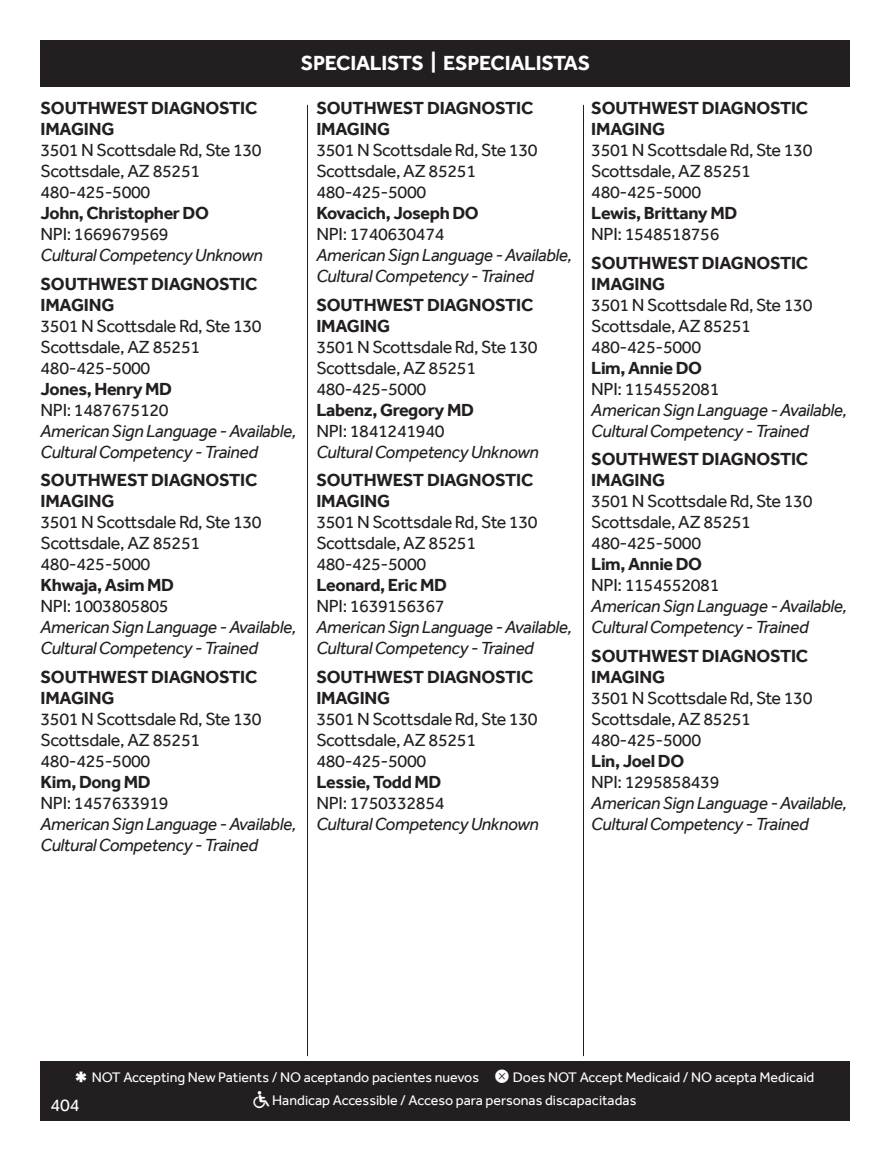
<style>
.page{position:relative;width:891px;height:1161px;background:#fff}
.page>*{position:absolute;margin:0;border:0;box-sizing:border-box;transform-origin:0 0}
.t1{font:700 21px "Effra";letter-spacing:-.01em;color:#fff}
.t2{font:18px/21px "Effra";letter-spacing:-.02em;color:#231f20}
.t3{font:italic 18px "Effra";letter-spacing:-.02em;color:#231f20}
.t4{font:700 18px/21px "Effra";letter-spacing:-.01em;color:#231f20}
.t5{font:18px "Effra";color:#fff}
.t6{font:14.25px/22.5px "Effra";color:#fff}
.s1{font-weight:700;font-size:27px}
</style>
<div class="page">
<div style="left:40px;top:40px;width:810px;height:47px;background:#231f20"></div>
<div style="left:40px;top:1061px;width:810px;height:59px;background:#231f20"></div>
<hr style="left:307px;top:105px;width:1px;height:951px;background:#231f20">
<hr style="left:583px;top:105px;width:1px;height:951px;background:#231f20">
<p class="t1" style="left:301px;top:51px;width:291px">SPECIALISTS | ESPECIALISTAS</p>
<h6 class="t4" style="left:40px;top:97px;width:218px">SOUTHWEST DIAGNOSTIC<br>IMAGING</h6>
<p class="t2" style="left:40px;top:139px;width:223px">3501 N Scottsdale Rd, Ste 130<br>Scottsdale, AZ 85251</p>
<p class="t2" style="left:40px;top:181px;width:111px">480-425-5000</p>
<p class="t4" style="left:40px;top:202px;width:170px">John, Christopher DO</p>
<p class="t2" style="left:40px;top:223px;width:130px">NPI: 1669679569</p>
<p class="t3" style="left:40px;top:244px;width:224px">Cultural Competency Unknown</p>
<h6 class="t4" style="left:40px;top:273px;width:218px">SOUTHWEST DIAGNOSTIC<br>IMAGING</h6>
<p class="t2" style="left:40px;top:315px;width:223px">3501 N Scottsdale Rd, Ste 130<br>Scottsdale, AZ 85251</p>
<p class="t2" style="left:40px;top:357px;width:111px">480-425-5000</p>
<p class="t4" style="left:40px;top:378px;width:133px">Jones, Henry MD</p>
<p class="t2" style="left:40px;top:399px;width:130px">NPI: 1487675120</p>
<p class="t3" style="left:40px;top:420px;width:257px">American Sign Language - Available,</p>
<p class="t3" style="left:40px;top:441px;width:219px">Cultural Competency - Trained</p>
<h6 class="t4" style="left:40px;top:469px;width:218px">SOUTHWEST DIAGNOSTIC<br>IMAGING</h6>
<p class="t2" style="left:40px;top:511px;width:223px">3501 N Scottsdale Rd, Ste 130<br>Scottsdale, AZ 85251</p>
<p class="t2" style="left:40px;top:553px;width:111px">480-425-5000</p>
<p class="t4" style="left:40px;top:574px;width:135px">Khwaja, Asim MD</p>
<p class="t2" style="left:40px;top:595px;width:130px">NPI: 1003805805</p>
<p class="t3" style="left:40px;top:616px;width:257px">American Sign Language - Available,</p>
<p class="t3" style="left:40px;top:637px;width:219px">Cultural Competency - Trained</p>
<h6 class="t4" style="left:40px;top:666px;width:218px">SOUTHWEST DIAGNOSTIC<br>IMAGING</h6>
<p class="t2" style="left:40px;top:708px;width:223px">3501 N Scottsdale Rd, Ste 130<br>Scottsdale, AZ 85251</p>
<p class="t2" style="left:40px;top:750px;width:111px">480-425-5000</p>
<p class="t4" style="left:40px;top:771px;width:112px">Kim, Dong MD</p>
<p class="t2" style="left:40px;top:792px;width:130px">NPI: 1457633919</p>
<p class="t3" style="left:40px;top:813px;width:257px">American Sign Language - Available,</p>
<p class="t3" style="left:40px;top:834px;width:219px">Cultural Competency - Trained</p>
<h6 class="t4" style="left:316px;top:97px;width:218px">SOUTHWEST DIAGNOSTIC<br>IMAGING</h6>
<p class="t2" style="left:316px;top:139px;width:223px">3501 N Scottsdale Rd, Ste 130<br>Scottsdale, AZ 85251</p>
<p class="t2" style="left:316px;top:181px;width:111px">480-425-5000</p>
<p class="t4" style="left:316px;top:202px;width:164px">Kovacich, Joseph DO</p>
<p class="t2" style="left:316px;top:223px;width:130px">NPI: 1740630474</p>
<p class="t3" style="left:316px;top:244px;width:257px">American Sign Language - Available,</p>
<p class="t3" style="left:316px;top:265px;width:219px">Cultural Competency - Trained</p>
<h6 class="t4" style="left:316px;top:294px;width:218px">SOUTHWEST DIAGNOSTIC<br>IMAGING</h6>
<p class="t2" style="left:316px;top:336px;width:223px">3501 N Scottsdale Rd, Ste 130<br>Scottsdale, AZ 85251</p>
<p class="t2" style="left:316px;top:378px;width:111px">480-425-5000</p>
<p class="t4" style="left:316px;top:399px;width:159px">Labenz, Gregory MD</p>
<p class="t2" style="left:316px;top:420px;width:130px">NPI: 1841241940</p>
<p class="t3" style="left:316px;top:441px;width:224px">Cultural Competency Unknown</p>
<h6 class="t4" style="left:316px;top:469px;width:218px">SOUTHWEST DIAGNOSTIC<br>IMAGING</h6>
<p class="t2" style="left:316px;top:511px;width:223px">3501 N Scottsdale Rd, Ste 130<br>Scottsdale, AZ 85251</p>
<p class="t2" style="left:316px;top:553px;width:111px">480-425-5000</p>
<p class="t4" style="left:316px;top:574px;width:132px">Leonard, Eric MD</p>
<p class="t2" style="left:316px;top:595px;width:130px">NPI: 1639156367</p>
<p class="t3" style="left:316px;top:616px;width:257px">American Sign Language - Available,</p>
<p class="t3" style="left:316px;top:637px;width:219px">Cultural Competency - Trained</p>
<h6 class="t4" style="left:316px;top:666px;width:218px">SOUTHWEST DIAGNOSTIC<br>IMAGING</h6>
<p class="t2" style="left:316px;top:708px;width:223px">3501 N Scottsdale Rd, Ste 130<br>Scottsdale, AZ 85251</p>
<p class="t2" style="left:316px;top:750px;width:111px">480-425-5000</p>
<p class="t4" style="left:316px;top:771px;width:126px">Lessie, Todd MD</p>
<p class="t2" style="left:316px;top:792px;width:130px">NPI: 1750332854</p>
<p class="t3" style="left:316px;top:813px;width:224px">Cultural Competency Unknown</p>
<h6 class="t4" style="left:591px;top:97px;width:218px">SOUTHWEST DIAGNOSTIC<br>IMAGING</h6>
<p class="t2" style="left:591px;top:139px;width:223px">3501 N Scottsdale Rd, Ste 130<br>Scottsdale, AZ 85251</p>
<p class="t2" style="left:591px;top:181px;width:111px">480-425-5000</p>
<p class="t4" style="left:591px;top:202px;width:147px">Lewis, Brittany MD</p>
<p class="t2" style="left:591px;top:223px;width:130px">NPI: 1548518756</p>
<h6 class="t4" style="left:591px;top:252px;width:218px">SOUTHWEST DIAGNOSTIC<br>IMAGING</h6>
<p class="t2" style="left:591px;top:294px;width:223px">3501 N Scottsdale Rd, Ste 130<br>Scottsdale, AZ 85251</p>
<p class="t2" style="left:591px;top:336px;width:111px">480-425-5000</p>
<p class="t4" style="left:591px;top:357px;width:112px">Lim, Annie DO</p>
<p class="t2" style="left:591px;top:378px;width:130px">NPI: 1154552081</p>
<p class="t3" style="left:591px;top:399px;width:257px">American Sign Language - Available,</p>
<p class="t3" style="left:591px;top:420px;width:219px">Cultural Competency - Trained</p>
<h6 class="t4" style="left:591px;top:448px;width:218px">SOUTHWEST DIAGNOSTIC<br>IMAGING</h6>
<p class="t2" style="left:591px;top:490px;width:223px">3501 N Scottsdale Rd, Ste 130<br>Scottsdale, AZ 85251</p>
<p class="t2" style="left:591px;top:532px;width:111px">480-425-5000</p>
<p class="t4" style="left:591px;top:553px;width:112px">Lim, Annie DO</p>
<p class="t2" style="left:591px;top:574px;width:130px">NPI: 1154552081</p>
<p class="t3" style="left:591px;top:595px;width:257px">American Sign Language - Available,</p>
<p class="t3" style="left:591px;top:616px;width:219px">Cultural Competency - Trained</p>
<h6 class="t4" style="left:591px;top:645px;width:218px">SOUTHWEST DIAGNOSTIC<br>IMAGING</h6>
<p class="t2" style="left:591px;top:687px;width:223px">3501 N Scottsdale Rd, Ste 130<br>Scottsdale, AZ 85251</p>
<p class="t2" style="left:591px;top:729px;width:111px">480-425-5000</p>
<p class="t4" style="left:591px;top:750px;width:94px">Lin, Joel DO</p>
<p class="t2" style="left:591px;top:771px;width:130px">NPI: 1295858439</p>
<p class="t3" style="left:591px;top:792px;width:257px">American Sign Language - Available,</p>
<p class="t3" style="left:591px;top:813px;width:219px">Cultural Competency - Trained</p>
<p class="t6" style="left:75px;top:1066px;width:406px"><span class="s1">*</span> NOT Accepting New Patients / NO aceptando pacientes nuevos</p>
<p class="t6" style="left:272px;top:1066px;width:544px;text-indent:241px">Does NOT Accept Medicaid / NO acepta Medicaid<br>Handicap Accessible / Acceso para personas discapacitadas</p>
<p class="t5" style="left:50px;top:1094px;width:31px">404</p>
</div>
